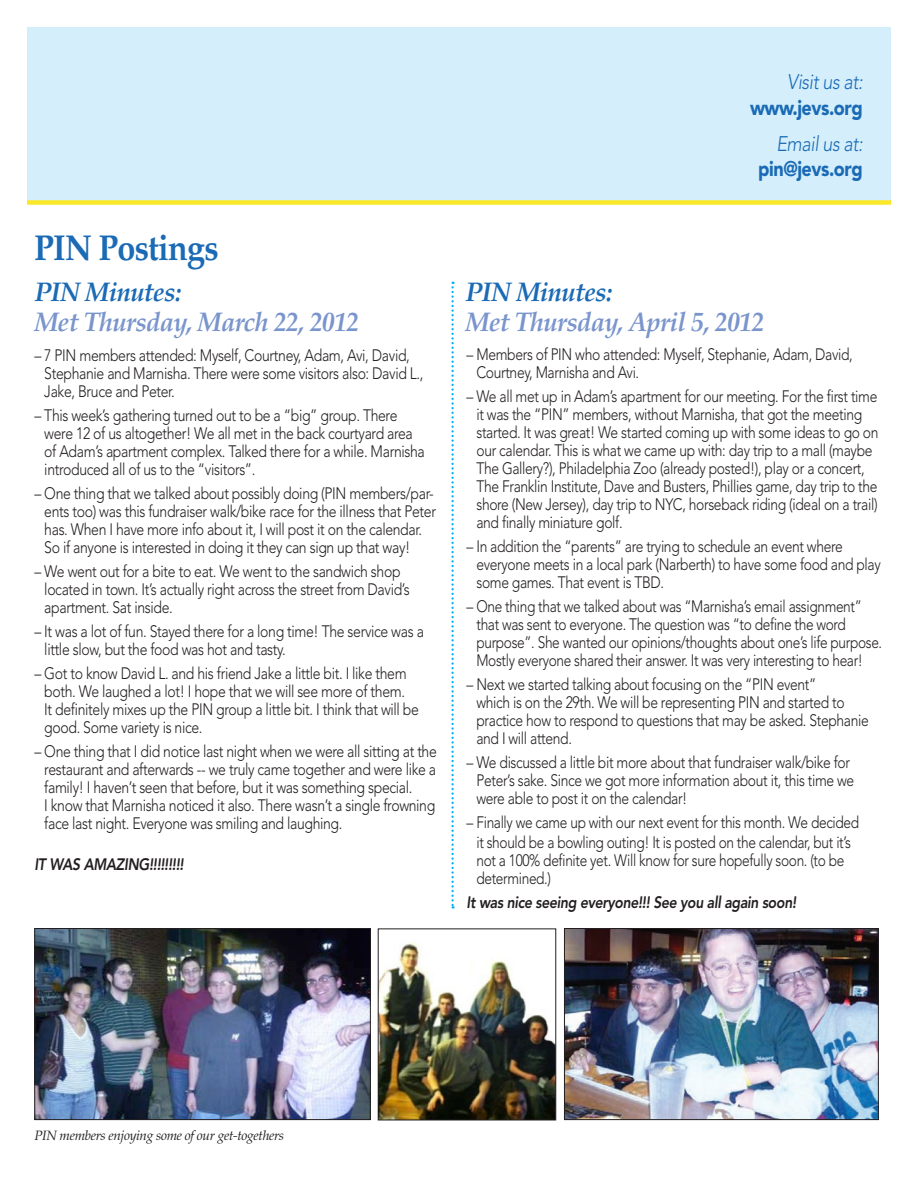
<style>
.page{position:relative;width:918px;height:1188px;background:#fff}
.page>*{position:absolute;margin:0;border:0;box-sizing:border-box;transform-origin:0 0}
.t1{font:700 36px "Palatino";letter-spacing:-.025em;color:#1b6ab5;scale:.9 1}
.t2{font:italic 700 27px "Palatino";letter-spacing:-.025em;color:#7a95cc;scale:.95 1}
.t3{font:italic 700 27px "Palatino";letter-spacing:-.025em;color:#1b6ab5;scale:.95 1}
.t4{font:900 21px "Avenir";letter-spacing:-.025em;color:#1b6ab5;scale:.86 1}
.t5{font:italic 300 21px "Avenir";letter-spacing:-.025em;color:#1b6ab5;scale:.86 1}
.t6{font:300 16.5px/18px "Avenir";letter-spacing:-.025em;color:#231f20;scale:.84 1}
.t7{font:300 16.5px/18px "Avenir";letter-spacing:-.025em;color:#231f20;scale:.85 1}
.t8{font:italic 800 16.5px "Avenir";letter-spacing:-.025em;color:#231f20;scale:.85 1}
.t9{font:300 16.5px/18px "Avenir";letter-spacing:-.025em;color:#231f20;scale:.83 1}
.t10{font:italic 13.5px "Palatino";letter-spacing:-.025em;color:#231f20}
</style>
<div class="page">
<div style="left:27px;top:27px;width:864px;height:175px;background:#d4effb"></div>
<div style="left:27px;top:200px;width:864px;height:5px;background:#fbe929"></div>
<img style="left:566px;top:930px;width:311px;height:188px">
<div style="left:564px;top:928px;width:315px;height:192px;border:1px solid #231f20"></div>
<img style="left:36px;top:930px;width:333px;height:188px">
<div style="left:34px;top:928px;width:337px;height:192px;border:1px solid #231f20"></div>
<svg style="left:451px;top:282px;width:3px;height:627px"></svg>
<img style="left:380px;top:942px;width:174px;height:176px">
<div style="left:378px;top:928px;width:178px;height:192px;border:1px solid #231f20"></div>
<p class="t1" style="left:34px;top:226px;width:207px">PIN Postings</p>
<p class="t3" style="left:34px;top:276px;width:156px">PIN Minutes:</p>
<p class="t2" style="left:34px;top:306px;width:343px">Met Thursday, March 22, 2012</p>
<p class="t7" style="left:44px;top:347px;width:448px;text-indent:-10px">– 7 PIN members attended: Myself, Courtney, Adam, Avi, David,<br>Stephanie and Marnisha. There were some visitors also: David L.,<br>Jake, Bruce and Peter.</p>
<p class="t7" style="left:44px;top:407px;width:449px;text-indent:-10px">– This week’s gathering turned out to be a “big” group. There were 12 of us altogether! We all met in the back courtyard area of Adam’s apartment complex. Talked there for a while. Marnisha introduced all of us to the “visitors”.</p>
<p class="t7" style="left:44px;top:485px;width:462px;text-indent:-10px">– One thing that we talked about possibly doing (PIN members/par&shy;ents too) was this fundraiser walk/bike race for the illness that Peter has. When I have more info about it, I will post it on the calendar.<br>So if anyone is interested in doing it they can sign up that way!</p>
<p class="t7" style="left:44px;top:563px;width:431px;text-indent:-10px">– We went out for a bite to eat. We went to the sandwich shop located in town. It’s actually right across the street from David’s apartment. Sat inside.</p>
<p class="t7" style="left:44px;top:623px;width:448px;text-indent:-10px">– It was a lot of fun. Stayed there for a long time! The service was a little slow, but the food was hot and tasty.</p>
<p class="t7" style="left:44px;top:665px;width:442px;text-indent:-10px">– Got to know David L. and his friend Jake a little bit. I like them both. We laughed a lot! I hope that we will see more of them.<br>It definitely mixes up the PIN group a little bit. I think that will be good. Some variety is nice.</p>
<p class="t7" style="left:44px;top:743px;width:463px;text-indent:-10px">– One thing that I did notice last night when we were all sitting at the restaurant and afterwards -- we truly came together and were like a family! I haven’t seen that before, but it was something special.<br>I know that Marnisha noticed it also. There wasn’t a single frowning face last night. Everyone was smiling and laughing.</p>
<p class="t8" style="left:34px;top:854px;width:177px">IT WAS AMAZING!!!!!!!!!</p>
<p class="t5" style="left:787px;top:70px;width:89px">Visit us at:</p>
<p class="t4" style="left:750px;top:95px;width:133px">www.jevs.org</p>
<p class="t5" style="left:776px;top:131px;width:102px">Email us at:</p>
<p class="t4" style="left:758px;top:156px;width:123px">pin@jevs.org</p>
<p class="t3" style="left:466px;top:276px;width:156px">PIN Minutes:</p>
<p class="t2" style="left:466px;top:306px;width:316px">Met Thursday, April 5, 2012</p>
<p class="t6" style="left:476px;top:345px;width:450px;text-indent:-10px">– Members of PIN who attended: Myself, Stephanie, Adam, David,<br>Courtney, Marnisha and Avi.</p>
<p class="t6" style="left:476px;top:387px;width:480px;text-indent:-10px">– We all met up in Adam’s apartment for our meeting. For the first time it was the “PIN” members, without Marnisha, that got the meeting started. It was great! We started coming up with some ideas to go on our calendar. This is what we came up with: day trip to a mall (maybe The Gallery?), Philadelphia Zoo (already posted!), play or a concert, The Franklin Institute, Dave and Busters, Phillies game, day trip to the shore (New Jersey), day trip to NYC, horseback riding (ideal on a trail) and finally miniature golf.</p>
<p class="t6" style="left:476px;top:537px;width:483px;text-indent:-10px">– In addition the “parents” are trying to schedule an event where everyone meets in a local park (Narberth) to have some food and play some games. That event is TBD.</p>
<p class="t6" style="left:476px;top:597px;width:485px;text-indent:-10px">– One thing that we talked about was “Marnisha’s email assignment” that was sent to everyone. The question was “to define the word purpose”. She wanted our opinions/thoughts about one’s life purpose.<br>Mostly everyone shared their answer. It was very interesting to hear!</p>
<p class="t6" style="left:476px;top:675px;width:469px;text-indent:-10px">– Next we started talking about focusing on the “PIN event”<br>which is on the 29th. We will be representing PIN and started to practice how to respond to questions that may be asked. Stephanie and I will attend.</p>
<p class="t6" style="left:476px;top:753px;width:451px;text-indent:-10px">– We discussed a little bit more about that fundraiser walk/bike for<br>Peter’s sake. Since we got more information about it, this time we were able to post it on the calendar!</p>
<p class="t6" style="left:467px;top:812px;width:469px;line-height:20px;text-align:center">– Finally we came up with our next event for this month. We decided it should be a bowling outing! It is posted on the calendar, but it’s</p>
<p class="t9" style="left:476px;top:851px;width:445px">not a 100% definite yet. Will know for sure hopefully soon. (to be determined.)</p>
<p class="t8" style="left:467px;top:892px;width:389px">It was nice seeing everyone!!! See you all again soon!</p>
<p class="t10" style="left:34px;top:1128px;width:251px">PIN members enjoying some of our get-togethers</p>
</div>
